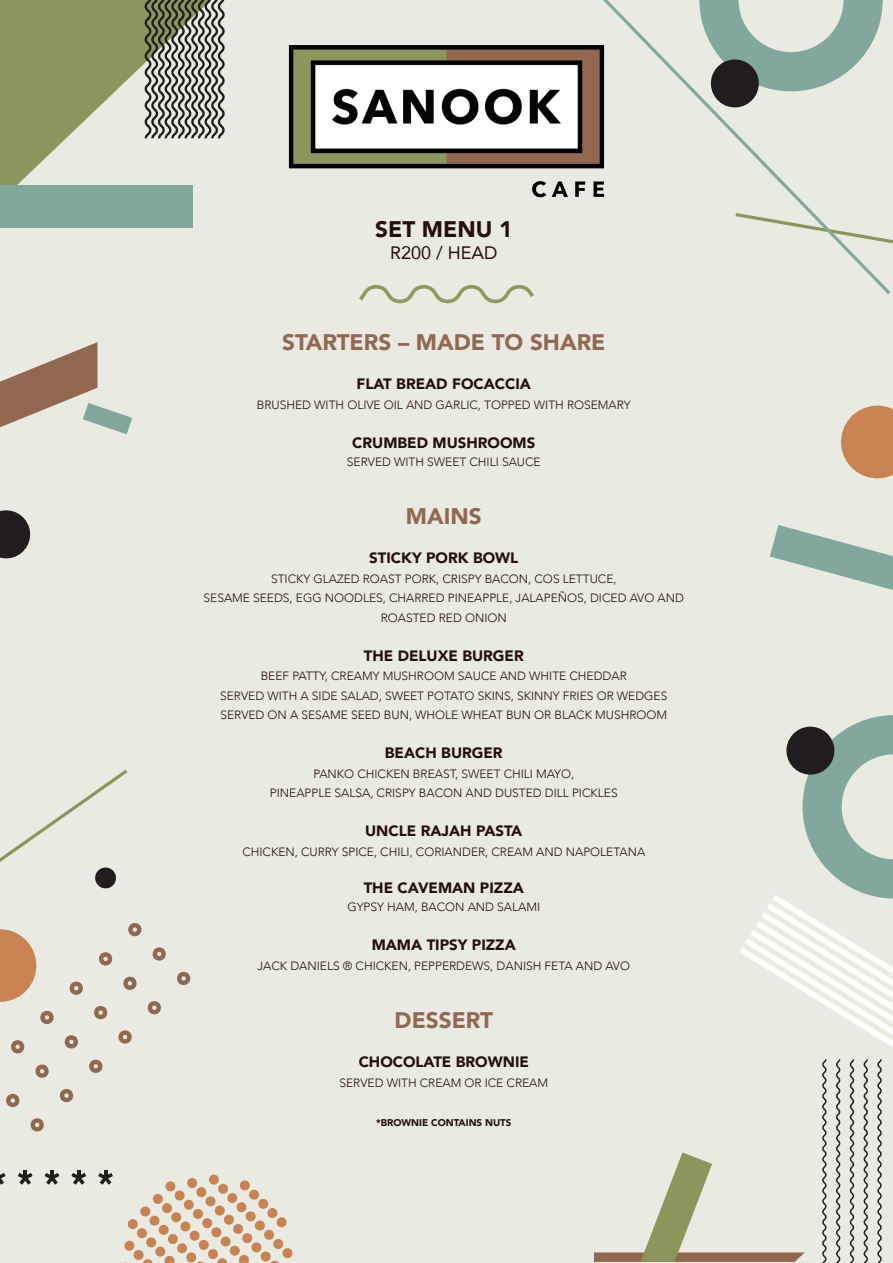
<style>
.page{position:relative;width:893px;height:1263px;background:#e9eae1}
.page>*{position:absolute;margin:0;border:0;box-sizing:border-box;transform-origin:0 0}
.t1{font:900 22.5px "Avenir";color:#926851}
.t2{font:900 22.5px "Avenir";color:#230f0e}
.t3{font:18px "Avenir";color:#230f0e}
.t4{font:900 15px "Avenir";color:#230f0e}
.t5{font:300 12px/19.5px "Avenir";color:#230f0e;text-align:center}
.t6{font:900 9.75px "Avenir";color:#230f0e}
</style>
<div class="page">
<svg style="left:770px;top:525px;width:123px;height:65px"></svg>
<div style="left:0;top:186px;width:193px;height:42px;background:#82a89d"></div>
<svg style="left:603px;top:0;width:287px;height:294px"></svg>
<svg style="left:841px;top:405px;width:52px;height:74px"></svg>
<svg style="left:0;top:929px;width:37px;height:73px"></svg>
<svg style="left:124px;top:1174px;width:169px;height:89px"></svg>
<svg style="left:0;top:0;width:225px;height:186px"></svg>
<svg style="left:0;top:342px;width:132px;height:92px"></svg>
<svg style="left:0;top:510px;width:31px;height:49px"></svg>
<svg style="left:0;top:770px;width:127px;height:119px"></svg>
<svg style="left:699px;top:0;width:184px;height:108px"></svg>
<svg style="left:594px;top:715px;width:299px;height:548px"></svg>
<svg style="left:177px;top:971px;width:14px;height:14px"></svg>
<svg style="left:147px;top:1001px;width:14px;height:14px"></svg>
<svg style="left:118px;top:1030px;width:14px;height:14px"></svg>
<svg style="left:89px;top:1059px;width:14px;height:14px"></svg>
<svg style="left:59px;top:1089px;width:14px;height:14px"></svg>
<svg style="left:30px;top:1118px;width:14px;height:14px"></svg>
<svg style="left:152px;top:947px;width:14px;height:14px"></svg>
<svg style="left:123px;top:976px;width:14px;height:14px"></svg>
<svg style="left:94px;top:1006px;width:14px;height:14px"></svg>
<svg style="left:64px;top:1035px;width:14px;height:14px"></svg>
<svg style="left:35px;top:1064px;width:14px;height:14px"></svg>
<svg style="left:6px;top:1093px;width:14px;height:14px"></svg>
<svg style="left:128px;top:923px;width:14px;height:14px"></svg>
<svg style="left:99px;top:952px;width:14px;height:14px"></svg>
<svg style="left:69px;top:981px;width:14px;height:14px"></svg>
<svg style="left:40px;top:1010px;width:14px;height:14px"></svg>
<svg style="left:11px;top:1040px;width:14px;height:14px"></svg>
<svg style="left:0;top:1173px;width:6px;height:12px"></svg>
<svg style="left:18px;top:1170px;width:15px;height:15px"></svg>
<svg style="left:45px;top:1170px;width:14px;height:15px"></svg>
<svg style="left:71px;top:1170px;width:15px;height:15px"></svg>
<svg style="left:98px;top:1170px;width:15px;height:15px"></svg>
<img style="left:288px;top:24px;width:341px;height:193px">
<svg style="left:359px;top:285px;width:175px;height:18px"></svg>
<h1 class="t2" style="left:375px;top:210px;width:139px">SET MENU 1</h1>
<h2 class="t3" style="left:390px;top:238px;width:109px">R200 / HEAD</h2>
<h1 class="t1" style="left:282px;top:323px;width:325px">STARTERS – MADE TO SHARE</h1>
<p class="t4" style="left:357px;top:371px;width:176px">FLAT BREAD FOCACCIA</p>
<p class="t5" style="left:257px;top:395px;width:375px">BRUSHED WITH OLIVE OIL AND GARLIC, TOPPED WITH ROSEMARY</p>
<p class="t4" style="left:352px;top:429px;width:184px">CRUMBED MUSHROOMS</p>
<p class="t5" style="left:347px;top:452px;width:195px">SERVED WITH SWEET CHILI SAUCE</p>
<h1 class="t1" style="left:406px;top:497px;width:77px">MAINS</h1>
<p class="t4" style="left:369px;top:545px;width:151px">STICKY PORK BOWL</p>
<p class="t5" style="left:204px;top:569px;width:482px">STICKY GLAZED ROAST PORK, CRISPY BACON, COS LETTUCE,<br>SESAME SEEDS, EGG NOODLES, CHARRED PINEAPPLE, JALAPEÑOS, DICED AVO AND<br>ROASTED RED ONION</p>
<p class="t4" style="left:364px;top:642px;width:162px">THE DELUXE BURGER</p>
<p class="t5" style="left:220px;top:666px;width:449px">BEEF PATTY, CREAMY MUSHROOM SAUCE AND WHITE CHEDDAR<br>SERVED WITH A SIDE SALAD, SWEET POTATO SKINS, SKINNY FRIES OR WEDGES<br>SERVED ON A SESAME SEED BUN, WHOLE WHEAT BUN OR BLACK MUSHROOM</p>
<p class="t4" style="left:385px;top:740px;width:119px">BEACH BURGER</p>
<p class="t5" style="left:270px;top:764px;width:349px">PANKO CHICKEN BREAST, SWEET CHILI MAYO,<br>PINEAPPLE SALSA, CRISPY BACON AND DUSTED DILL PICKLES</p>
<p class="t4" style="left:365px;top:818px;width:159px">UNCLE RAJAH PASTA</p>
<p class="t5" style="left:242px;top:842px;width:404px">CHICKEN, CURRY SPICE, CHILI, CORIANDER, CREAM AND NAPOLETANA</p>
<p class="t4" style="left:364px;top:875px;width:162px">THE CAVEMAN PIZZA</p>
<p class="t5" style="left:347px;top:897px;width:194px">GYPSY HAM, BACON AND SALAMI</p>
<p class="t4" style="left:372px;top:932px;width:146px">MAMA TIPSY PIZZA</p>
<p class="t5" style="left:257px;top:956px;width:374px">JACK DANIELS ® CHICKEN, PEPPERDEWS, DANISH FETA AND AVO</p>
<h1 class="t1" style="left:395px;top:1001px;width:100px">DESSERT</h1>
<p class="t4" style="left:359px;top:1049px;width:172px">CHOCOLATE BROWNIE</p>
<p class="t5" style="left:339px;top:1073px;width:210px">SERVED WITH CREAM OR ICE CREAM</p>
<p class="t6" style="left:376px;top:1114px;width:137px">*BROWNIE CONTAINS NUTS</p>
</div>
